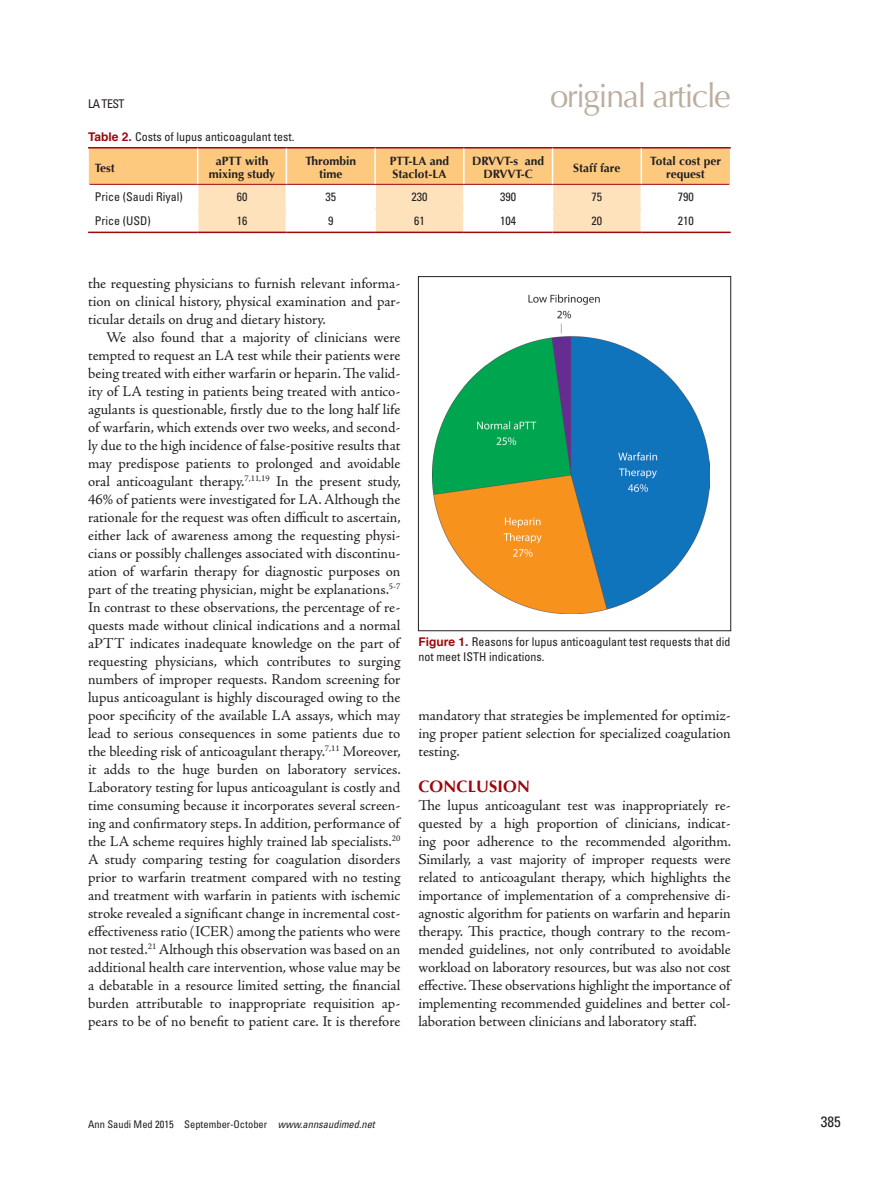
<style>
.page{position:relative;width:893px;height:1191px;background:#fff}
.page>*{position:absolute;margin:0;border:0;box-sizing:border-box;transform-origin:0 0}
.t1{font:33px "Optima";letter-spacing:-.05em;color:#bcae9e}
.t2{font:700 16.5px "Optima";color:#9d070d}
.t3{font:15px/18px "Adobe Jenson Pro";letter-spacing:-.005em;color:#231f20;text-align:justify}
.t4{font:condensed 15px "Univers LT Std";color:#231f20}
.t5{font:condensed 12px/15px "Univers LT Std";color:#231f20}
.t6{font:700 12px/13.5px "Optima";color:#231f20;text-align:center}
.t7{font:condensed 10.5px "Univers LT Std";color:#231f20}
.s1{font-family:"Helvetica";font-weight:700;font-stretch:normal;color:#9d070d}
.s2{font-style:italic}
</style>
<div class="page">
<svg style="left:89px;top:148px;width:641px;height:84px"></svg>
<hr style="left:640px;top:209px;width:2px;height:23px;background:#fff">
<hr style="left:88px;top:232px;width:110px;height:1px;background:#9d070d">
<hr style="left:198px;top:232px;width:88px;height:1px;background:#9d070d">
<hr style="left:286px;top:232px;width:89px;height:1px;background:#9d070d">
<hr style="left:375px;top:232px;width:89px;height:1px;background:#9d070d">
<hr style="left:464px;top:232px;width:89px;height:1px;background:#9d070d">
<hr style="left:553px;top:232px;width:88px;height:1px;background:#9d070d">
<hr style="left:641px;top:232px;width:90px;height:1px;background:#9d070d">
<hr style="left:88px;top:147px;width:110px;height:1px;background:#9d070d">
<hr style="left:198px;top:147px;width:88px;height:1px;background:#9d070d">
<hr style="left:286px;top:147px;width:89px;height:1px;background:#9d070d">
<hr style="left:375px;top:147px;width:89px;height:1px;background:#9d070d">
<hr style="left:464px;top:147px;width:89px;height:1px;background:#9d070d">
<hr style="left:553px;top:147px;width:88px;height:1px;background:#9d070d">
<hr style="left:641px;top:147px;width:90px;height:1px;background:#9d070d">
<hr style="left:197px;top:148px;width:1px;height:36px;background:#fff">
<hr style="left:286px;top:148px;width:1px;height:36px;background:#fff">
<hr style="left:374px;top:148px;width:2px;height:36px;background:#fff">
<hr style="left:463px;top:148px;width:2px;height:36px;background:#fff">
<hr style="left:552px;top:148px;width:1px;height:36px;background:#fff">
<hr style="left:640px;top:148px;width:2px;height:36px;background:#fff">
<hr style="left:90px;top:184px;width:108px;height:1px;background:#9d070d">
<hr style="left:198px;top:184px;width:88px;height:1px;background:#9d070d">
<hr style="left:286px;top:184px;width:89px;height:1px;background:#9d070d">
<hr style="left:375px;top:184px;width:89px;height:1px;background:#9d070d">
<hr style="left:464px;top:184px;width:89px;height:1px;background:#9d070d">
<hr style="left:553px;top:184px;width:88px;height:1px;background:#9d070d">
<hr style="left:641px;top:184px;width:88px;height:1px;background:#9d070d">
<img style="left:432px;top:294px;width:277px;height:320px">
<div style="left:418px;top:276px;width:313px;height:355px;border:1px solid #231f20"></div>
<p class="t5" style="left:88px;top:96px;width:38px">la test</p>
<h1 class="t1" style="left:550px;top:76px;width:182px">original article</h1>
<p class="t5" style="left:88px;top:129px;width:208px"><span class="s1">Table 2.</span> Costs of lupus anticoagulant test.</p>
<p class="t6" style="left:95px;top:161px;width:22px">Test</p>
<p class="t6" style="left:209px;top:154px;width:68px">aPTT with mixing study</p>
<p class="t6" style="left:305px;top:154px;width:52px">Thrombin time</p>
<p class="t6" style="left:390px;top:154px;width:61px;text-align:left">PTT-LA and<br>Staclot-LA</p>
<p class="t6" style="left:472px;top:154px;width:74px">DRVVT-s and<br>DRVVT-C</p>
<p class="t6" style="left:573px;top:161px;width:49px">Staff fare</p>
<p class="t6" style="left:650px;top:154px;width:72px">Total cost per request</p>
<p class="t5" style="left:95px;top:189px;width:89px">Price (Saudi Riyal)</p>
<p class="t5" style="left:237px;top:189px;width:12px">60</p>
<p class="t5" style="left:325px;top:189px;width:12px">35</p>
<p class="t5" style="left:411px;top:189px;width:17px">230</p>
<p class="t5" style="left:500px;top:189px;width:17px">390</p>
<p class="t5" style="left:592px;top:189px;width:12px">75</p>
<p class="t5" style="left:678px;top:189px;width:17px">790</p>
<p class="t5" style="left:95px;top:213px;width:58px">Price (USD)</p>
<p class="t5" style="left:237px;top:213px;width:12px">16</p>
<p class="t5" style="left:328px;top:213px;width:7px">9</p>
<p class="t5" style="left:414px;top:213px;width:12px">61</p>
<p class="t5" style="left:500px;top:213px;width:17px">104</p>
<p class="t5" style="left:592px;top:213px;width:12px">20</p>
<p class="t5" style="left:678px;top:213px;width:17px">210</p>
<p class="t3" style="left:88px;top:275px;width:314px">the requesting physicians to furnish relevant informa&shy;tion on clinical history, physical examination and par&shy;ticular details on drug and dietary history.</p>
<p class="t3" style="left:88px;top:329px;width:314px;text-indent:18px">We also found that a majority of clinicians were tempted to request an LA test while their patients were being treated with either warfarin or heparin. The valid&shy;ity of LA testing in patients being treated with antico&shy;agulants is questionable, firstly due to the long half life of warfarin, which extends over two weeks, and second&shy;ly due to the high incidence of false-positive results that may predispose patients to prolonged and avoidable oral anticoagulant therapy.<sup>7,11,19</sup> In the present study, 46% of patients were investigated for LA. Although the rationale for the request was often difficult to ascertain, either lack of awareness among the requesting physi&shy;cians or possibly challenges associated with discontinu&shy;ation of warfarin therapy for diagnostic purposes on part of the treating physician, might be explanations.<sup>5-7<br></sup>In contrast to these observations, the percentage of re&shy;quests made without clinical indications and a normal aPTT indicates inadequate knowledge on the part of requesting physicians, which contributes to surging numbers of improper requests. Random screening for lupus anticoagulant is highly discouraged owing to the poor specificity of the available LA assays, which may lead to serious consequences in some patients due to the bleeding risk of anticoagulant therapy.<sup>7,11</sup> Moreover, it adds to the huge burden on laboratory services.<br>Laboratory testing for lupus anticoagulant is costly and time consuming because it incorporates several screen&shy;ing and confirmatory steps. In addition, performance of the LA scheme requires highly trained lab specialists.<sup>20<br></sup>A study comparing testing for coagulation disorders prior to warfarin treatment compared with no testing and treatment with warfarin in patients with ischemic stroke revealed a significant change in incremental cost&shy;effectiveness ratio (ICER) among the patients who were not tested.<sup>21</sup> Although this observation was based on an additional health care intervention, whose value may be a debatable in a resource limited setting, the financial burden attributable to inappropriate requisition ap&shy;pears to be of no benefit to patient care. It is therefore</p>
<p class="t5" style="left:418px;top:634px;width:313px"><span class="s1">Figure 1.</span> Reasons for lupus anticoagulant test requests that did not meet ISTH indications.</p>
<p class="t3" style="left:418px;top:707px;width:314px">mandatory that strategies be implemented for optimiz&shy;ing proper patient selection for specialized coagulation testing.</p>
<p class="t2" style="left:418px;top:777px;width:24px">Conclusion</p>
<p class="t3" style="left:418px;top:797px;width:314px">The lupus anticoagulant test was inappropriately re&shy;quested by a high proportion of clinicians, indicat&shy;ing poor adherence to the recommended algorithm.<br>Similarly, a vast majority of improper requests were related to anticoagulant therapy, which highlights the importance of implementation of a comprehensive di&shy;agnostic algorithm for patients on warfarin and heparin therapy. This practice, though contrary to the recom&shy;mended guidelines, not only contributed to avoidable workload on laboratory resources, but was also not cost effective. These observations highlight the importance of implementing recommended guidelines and better col&shy;laboration between clinicians and laboratory staff.</p>
<p class="t7" style="left:88px;top:1118px;width:288px">Ann Saudi Med 2015 September-October <span class="s2">www.annsaudimed.net</span></p>
<p class="t4" style="left:821px;top:1111px;width:21px">385</p>
</div>
